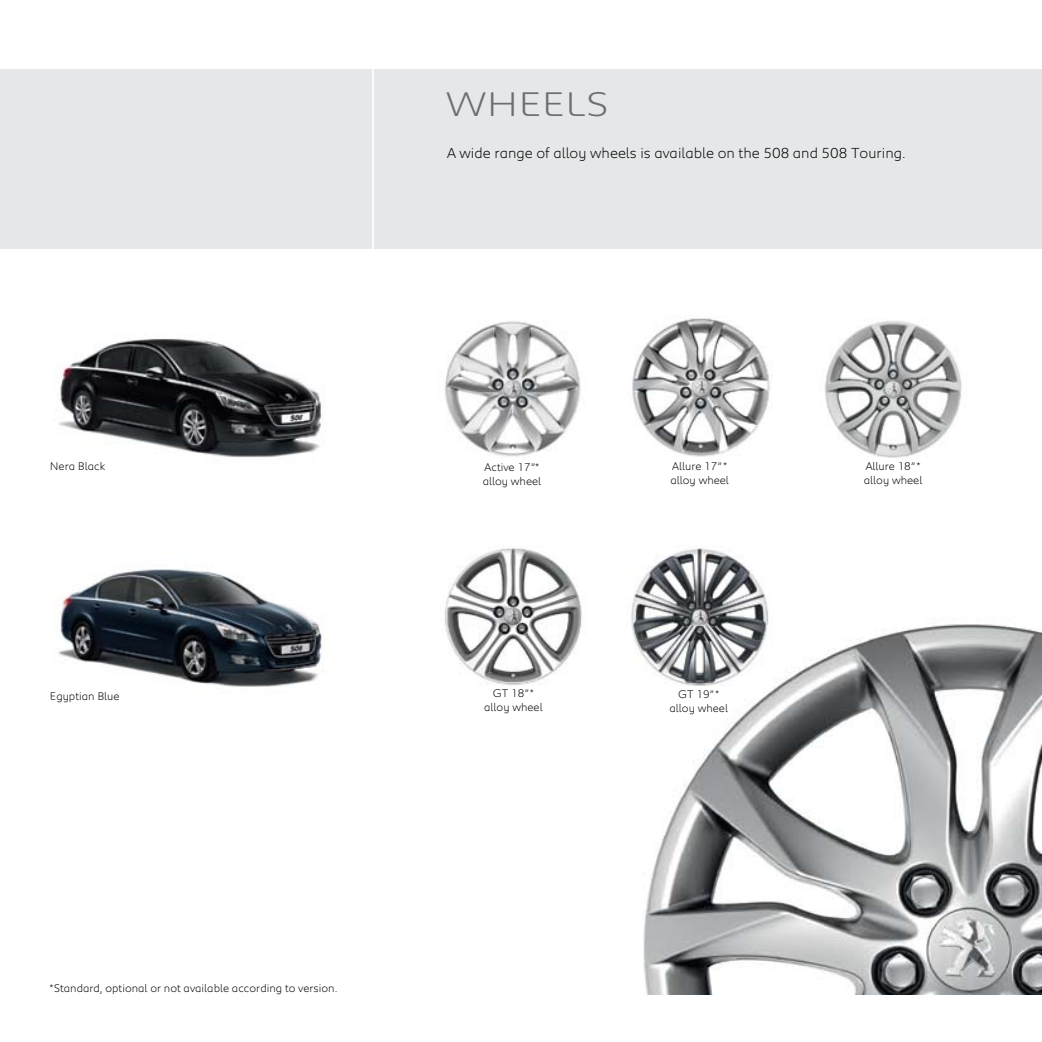
<style>
.page{position:relative;width:1042px;height:1042px;background:#fff}
.page>*{position:absolute;margin:0;border:0;box-sizing:border-box;transform-origin:0 0}
.t1{font:300 35px "Peugeot Expanded";color:#6d6e71}
.t2{font:300 14.88px "Peugeot";color:#000}
.t3{font:300 11.38px/14px "Peugeot";color:#000}
</style>
<div class="page">
<div style="left:0;top:69px;width:1042px;height:180px;background:#e6e7e8"></div>
<img style="left:59px;top:338px;width:263px;height:120px">
<img style="left:58px;top:569px;width:265px;height:118px">
<img style="left:643px;top:624px;width:399px;height:370px">
<img style="left:445px;top:548px;width:137px;height:137px">
<img style="left:631px;top:548px;width:141px;height:139px">
<img style="left:444px;top:321px;width:137px;height:136px">
<img style="left:632px;top:318px;width:139px;height:139px">
<img style="left:825px;top:321px;width:137px;height:137px">
<hr style="left:372px;top:0;width:2px;height:513px;background:#fff">
<h1 class="t1" style="left:446px;top:80px;width:164px">WHEELS</h1>
<h2 class="t2" style="left:447px;top:142px;width:460px">A wide range of alloy wheels is available on the 508 and 508 Touring.</h2>
<p class="t3" style="left:50px;top:458px;width:57px">Nera Black</p>
<p class="t3" style="left:50px;top:688px;width:71px">Egyptian Blue</p>
<p class="t3" style="left:50px;top:981px;width:289px">*Standard, optional or not available according to version.</p>
<p class="t3" style="left:483px;top:459px;width:60px">Active 17”* alloy wheel</p>
<p class="t3" style="left:670px;top:459px;width:60px">Allure 17”* alloy wheel</p>
<p class="t3" style="left:864px;top:458px;width:60px">Allure 18”* alloy wheel</p>
<p class="t3" style="left:484px;top:685px;width:60px;text-align:center">GT 18”* alloy wheel</p>
<p class="t3" style="left:669px;top:686px;width:60px;text-align:center">GT 19”* alloy wheel</p>
</div>
